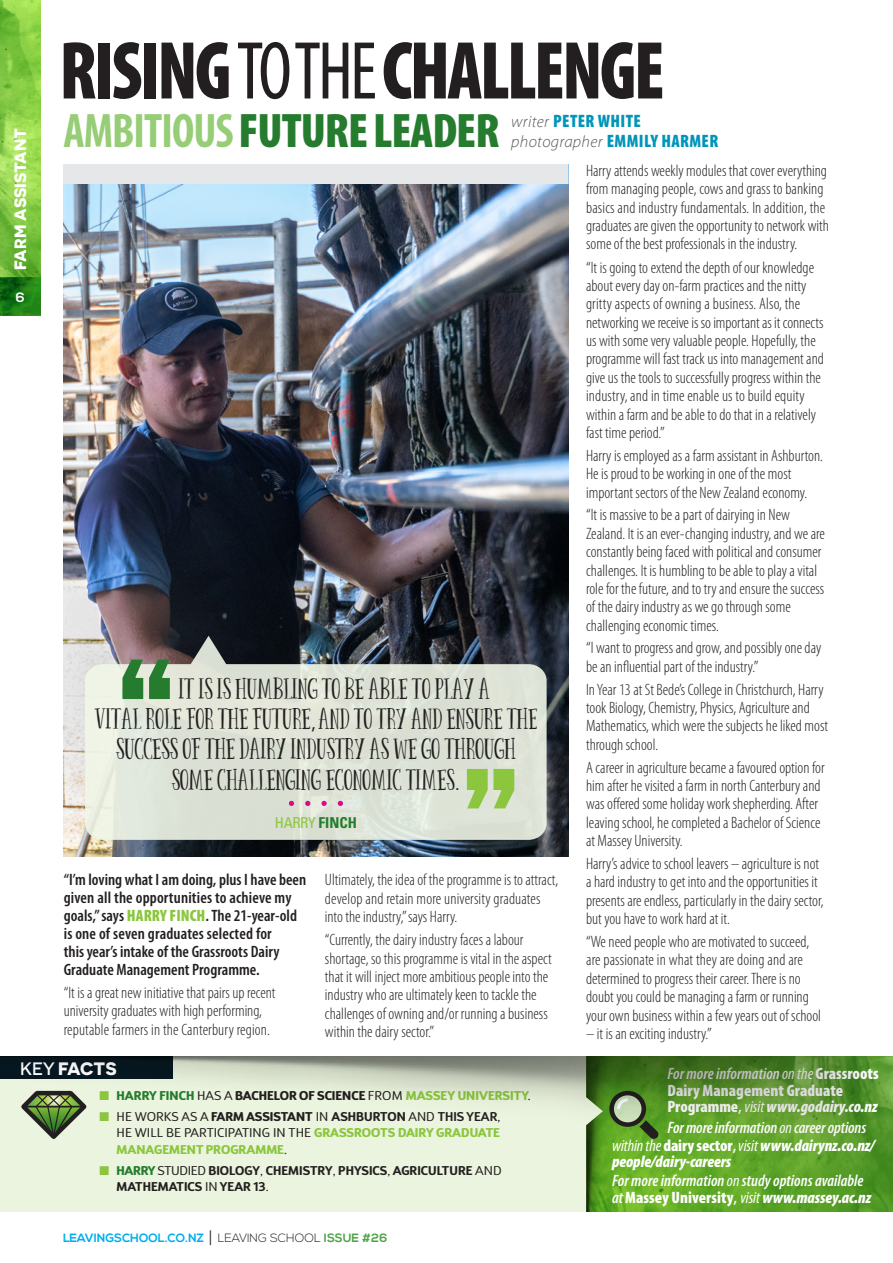
<style>
.page{position:relative;width:893px;height:1263px;background:#fff}
.page>*{position:absolute;margin:0;border:0;box-sizing:border-box;transform-origin:0 0}
.BODY_COPY-Myriad_Pro{font:900 condensed 82.8px "Myriad Pro";letter-spacing:-.035em;color:#231f20;scale:.9 1}
.BODY_COPY-Myriad_Pro-2{font:900 condensed 48.75px "Myriad Pro";letter-spacing:-.02em;color:#257c2e}
.BODY_INTRO-Myriad_Pr{font:25.5px "Panda Tired Caps";letter-spacing:.005em;color:#231f20}
.BODY_COPY-Myriad_Pro-3{font:900 condensed 18px "Myriad Pro";letter-spacing:.02em;color:#0095b9}
.t1{font:700 18px "Novecentosanswide";letter-spacing:-.02em;color:#fff}
.BODY_COPY_issue__6{font:300 condensed 16.5px/18.3px "Myriad Pro";color:#231f20}
.BODY_COPY_issue__6-2{font:600 condensed 16.5px/18px "Myriad Pro";color:#231f20}
.BODY_COPY-Myriad_Pro-4{font:italic 600 condensed 16.5px/16.5px "Myriad Pro";color:#fff}
.BODY_COPY-Myriad_Pro-5{font:900 condensed 16.5px/16.5px "Myriad Pro";letter-spacing:.005em;color:#fff}
.BODY_COPY-Myriad_Pro-6{font:italic 900 condensed 16.5px/16.5px "Myriad Pro";letter-spacing:-.005em;color:#fff}
.BODY_COPY-Myriad_Pro-7{font:italic 300 16.5px "Myriad Pro";letter-spacing:.02em;color:#57585a}
.t2{font:700 16.5px "Novecentosanswide";color:#fff}
.BODY_INTRO-Myriad_Pr-2{font:condensed 15px "Univers";letter-spacing:-.03em;color:#8bc63e}
.t3{font:700 13.5px "Nexa";color:#fff}
.KEY_FACTS_issue__7{font:12.75px/16.5px "D Sari";letter-spacing:.005em;color:#231f20;text-align:justify}
.KEY_FACTS_issue__7-2{font:700 12.75px/16.5px "D Sari";letter-spacing:.005em;color:#231f20}
.KEY_FACTS_issue__7-3{font:800 12.75px "D Sari";letter-spacing:.005em;color:#231f20}
.t4{font:700 12px "Nexa";color:#00aeef}
.s1{font-weight:400}
.s2{font-weight:700;color:#97cd77}
.s3{font-weight:300;font-style:italic;font-stretch:normal;font-size:16.5px;color:#57585a}
.s4{font-weight:900;font-style:normal;font-stretch:condensed;font-size:18px;color:#0095b9}
.s5{font-family:"Univers";font-weight:300;font-stretch:condensed;font-size:24px}
.s6{font-weight:700;color:#257c2e}
.s7{font-weight:900;color:#8bc63e}
.s8{font-weight:500}
.s9{font-weight:600;font-style:italic}
.s10{font-weight:400;font-style:italic}
.s11{font-weight:600}
.s12{font-style:italic}
.s13{color:#8bc63e}
.s14{color:#257c2e}
.s15{font-weight:800}
.s16{font-weight:700}
.s17{font-weight:800;color:#8bc63e}
.s18{font-weight:800;color:#257c2e}
.s19{font-style:normal}
.s20{font-weight:600;font-style:normal}
.s21{font-weight:900;font-style:normal}
.s22{font-weight:900}
.s23{font-weight:300;font-size:18px;color:#231f20}
.s24{font-weight:300;color:#231f20}
.s25{color:#4ca44a}
</style>
<div class="page">
<div style="left:64px;top:165px;width:504px;height:692px;background:#e6e7e9"></div>
<img style="left:64px;top:184px;width:504px;height:673px">
<img style="left:0;top:0;width:40px;height:316px">
<img style="left:0;top:277px;width:40px;height:38px">
<svg style="left:626px;top:1194px;width:267px;height:18px;background:#5ca625"></svg>
<img style="left:603px;top:1194px;width:23px;height:18px">
<div style="left:0;top:1194px;width:603px;height:18px;background:#ebf4de"></div>
<svg style="left:85px;top:636px;width:462px;height:204px;fill:#dbe1d5"></svg>
<svg style="left:122px;top:659px;width:21px;height:40px"></svg>
<svg style="left:149px;top:659px;width:21px;height:40px"></svg>
<img style="left:0;top:1056px;width:893px;height:138px">
<svg style="left:289px;top:801px;width:5px;height:5px"></svg>
<svg style="left:305px;top:801px;width:5px;height:5px"></svg>
<svg style="left:321px;top:801px;width:6px;height:5px"></svg>
<svg style="left:338px;top:801px;width:5px;height:5px"></svg>
<svg style="left:467px;top:769px;width:47px;height:39px;background:#a3ce6a"></svg>
<p class="t2" style="left:10px;top:270px;width:143px;rotate:-90deg">FARM ASSISTANT</p>
<p class="t3" style="left:16px;top:289px;width:10px">6</p>
<p class="BODY_COPY-Myriad_Pro" style="left:59px;top:18px;width:674px">RISING <span class="s1">TO THE</span> CHALLENGE</p>
<p class="BODY_COPY-Myriad_Pro-2" style="left:63px;top:100px;width:438px"><span class="s2">AMBITIOUS</span>FUTURE LEADER</p>
<p class="BODY_COPY-Myriad_Pro-3" style="left:511px;top:110px;width:131px"><span class="s3">writer</span> PETER WHITE</p>
<p class="BODY_COPY-Myriad_Pro-7" style="left:511px;top:132px;width:209px">photographer <span class="s4">EMMILY HARMER</span></p>
<p class="BODY_INTRO-Myriad_Pr" style="left:179px;top:677px;width:313px">IT IS IS HUMBLING TO BE ABLE TO PLAY A</p>
<p class="BODY_INTRO-Myriad_Pr" style="left:95px;top:707px;width:444px">VITAL ROLE FOR THE FUTURE<span class="s5">,</span>AND TO TRY AND ENSURE THE</p>
<p class="BODY_INTRO-Myriad_Pr" style="left:116px;top:737px;width:401px">SUCCESS OF THE DAIRY INDUSTRY AS WE GO THROUGH</p>
<p class="BODY_INTRO-Myriad_Pr" style="left:172px;top:768px;width:290px">SOME CHALLENGING ECONOMIC TIMES<span class="s5">.</span></p>
<p class="BODY_INTRO-Myriad_Pr-2" style="left:275px;top:813px;width:83px">HARRY <span class="s6">FINCH</span></p>
<p class="BODY_COPY_issue__6-2" style="left:64px;top:871px;width:244px">“I’m loving what I am doing, plus I have been given all the opportunities to achieve my goals,” says <span class="s7">HARRY FINCH</span>.The 21-year-old is one of seven graduates selected for<br>this year’s intake of the Grassroots Dairy Graduate Management Programme.</p>
<p class="BODY_COPY_issue__6" style="left:64px;top:983px;width:213px">“It is a great new initiative that pairs up recent university graduates with high performing, reputable farmers in the Canterbury region.</p>
<p class="BODY_COPY_issue__6" style="left:325px;top:871px;width:235px">Ultimately, the idea of the programme is to attract, develop and retain more university graduates into the industry,” says Harry.</p>
<p class="BODY_COPY_issue__6" style="left:325px;top:931px;width:228px">“Currently, the dairy industry faces a labour shortage, so this programme is vital in the aspect that it will inject more ambitious people into the industry who are ultimately keen to tackle the challenges of owning and/or running a business within the dairy sector.”</p>
<p class="BODY_COPY_issue__6" style="left:586px;top:161px;width:244px">Harry attends weekly modules that cover everything from managing people, cows and grass to banking basics and industry fundamentals. In addition, the graduates are given the opportunity to network with some of the best professionals in the industry.</p>
<p class="BODY_COPY_issue__6" style="left:586px;top:258px;width:239px">“It is going to extend the depth of our knowledge about every day on-farm practices and the nitty gritty aspects of owning a business. Also, the networking we receive is so important as it connects us with some very valuable people. Hopefully, the programme will fast track us into management and give us the tools to successfully progress within the industry, and in time enable us to build equity within a farm and be able to do that in a relatively fast time period.”</p>
<p class="BODY_COPY_issue__6" style="left:586px;top:446px;width:238px">Harry is employed as a farm assistant in Ashburton.<br>He is proud to be working in one of the most important sectors of the New Zealand economy.</p>
<p class="BODY_COPY_issue__6" style="left:586px;top:506px;width:240px">“It is massive to be a part of dairying in New Zealand. It is an ever-changing industry, and we are constantly being faced with political and consumer challenges. It is humbling to be able to play a vital role for the future, and to try and ensure the success of the dairy industry as we go through some challenging economic times.</p>
<p class="BODY_COPY_issue__6" style="left:586px;top:639px;width:237px">“I want to progress and grow, and possibly one day be an influential part of the industry.”</p>
<p class="BODY_COPY_issue__6" style="left:586px;top:680px;width:243px">In Year 13 at St Bede’s College in Christchurch, Harry took Biology, Chemistry, Physics, Agriculture and Mathematics, which were the subjects he liked most through school.</p>
<p class="BODY_COPY_issue__6" style="left:586px;top:758px;width:240px">A career in agriculture became a favoured option for him after he visited a farm in north Canterbury and was offered some holiday work shepherding. After leaving school, he completed a Bachelor of Science at Massey University.</p>
<p class="BODY_COPY_issue__6" style="left:586px;top:854px;width:239px">Harry’s advice to school leavers – agriculture is not a hard industry to get into and the opportunities it presents are endless, particularly in the dairy sector, but you have to work hard at it.</p>
<p class="BODY_COPY_issue__6" style="left:586px;top:932px;width:236px">“We need people who are motivated to succeed, are passionate in what they are doing and are determined to progress their career. There is no doubt you could be managing a farm or running your own business within a few years out of school</p>
<p class="BODY_COPY_issue__6" style="left:586px;top:1024px;width:127px">– it is an exciting industry.”</p>
<p class="t1" style="left:20px;top:1057px;width:98px"><span class="s8">KEY</span> FACTS</p>
<p class="BODY_COPY-Myriad_Pro-5" style="left:667px;top:1065px;width:213px"><span class="s9">For more information</span> <span class="s10">on the</span> Grassroots<br>Dairy Management Graduate<br>Programme<span class="s11">,</span> <span class="s10">visit</span> <span class="s12">www.godairy.co.nz</span></p>
<p class="BODY_COPY-Myriad_Pro-4" style="left:667px;top:1119px;width:200px">For more information <span class="s1">on</span> career options</p>
<p class="KEY_FACTS_issue__7-3" style="left:100px;top:1087px;width:433px"><span class="s13">■</span> <span class="s14">HARRY FINCH</span> <span class="s1">HAS A</span> BACHELOR OF SCIENCE <span class="s1">FROM</span> <span class="s13">MASSEY UNIVERSITY</span><span class="s1">.</span></p>
<p class="KEY_FACTS_issue__7" style="left:117px;top:1108px;width:385px;text-indent:-17px"><span class="s13">■</span> HE WORKS AS A <span class="s15">FARM ASSISTANT</span> IN <span class="s16">ASHBURTON</span> AND <span class="s11">THIS YEAR</span>, HE WILL BE PARTICIPATING IN THE <span class="s17">GRASSROOTS DAIRY GRADUATE MANAGEMENT PROGRAMME</span>.</p>
<p class="KEY_FACTS_issue__7-2" style="left:117px;top:1161px;width:386px;text-indent:-17px"><span class="s13">■</span> <span class="s18">HARRY</span> <span class="s1">STUDIED</span> BIOLOGY<span class="s1">,</span> CHEMISTRY<span class="s1">,</span> PHYSICS<span class="s1">,</span> AGRICULTURE <span class="s1">AND<br></span>MATHEMATICS <span class="s1">IN</span> YEAR 13<span class="s1">.</span></p>
<p class="BODY_COPY-Myriad_Pro-6" style="left:612px;top:1137px;width:264px"><span class="s1">within the</span> <span class="s19">dairy sector</span><span class="s20">,</span><span class="s1">visit</span> www.dairynz.co.nz/ people/dairy-careers</p>
<p class="BODY_COPY-Myriad_Pro-4" style="left:612px;top:1172px;width:260px">For more information <span class="s1">on</span> study options available at<span class="s21">Massey University</span><span class="s19">,</span> <span class="s1">visit</span> <span class="s22">www.massey.ac.nz</span></p>
<p class="t4" style="left:63px;top:1231px;width:326px">LEAVINGSCHOOL.CO.NZ <span class="s23">|</span> <span class="s24">LEAVING SCHOOL</span> <span class="s25">ISSUE #26</span></p>
</div>
